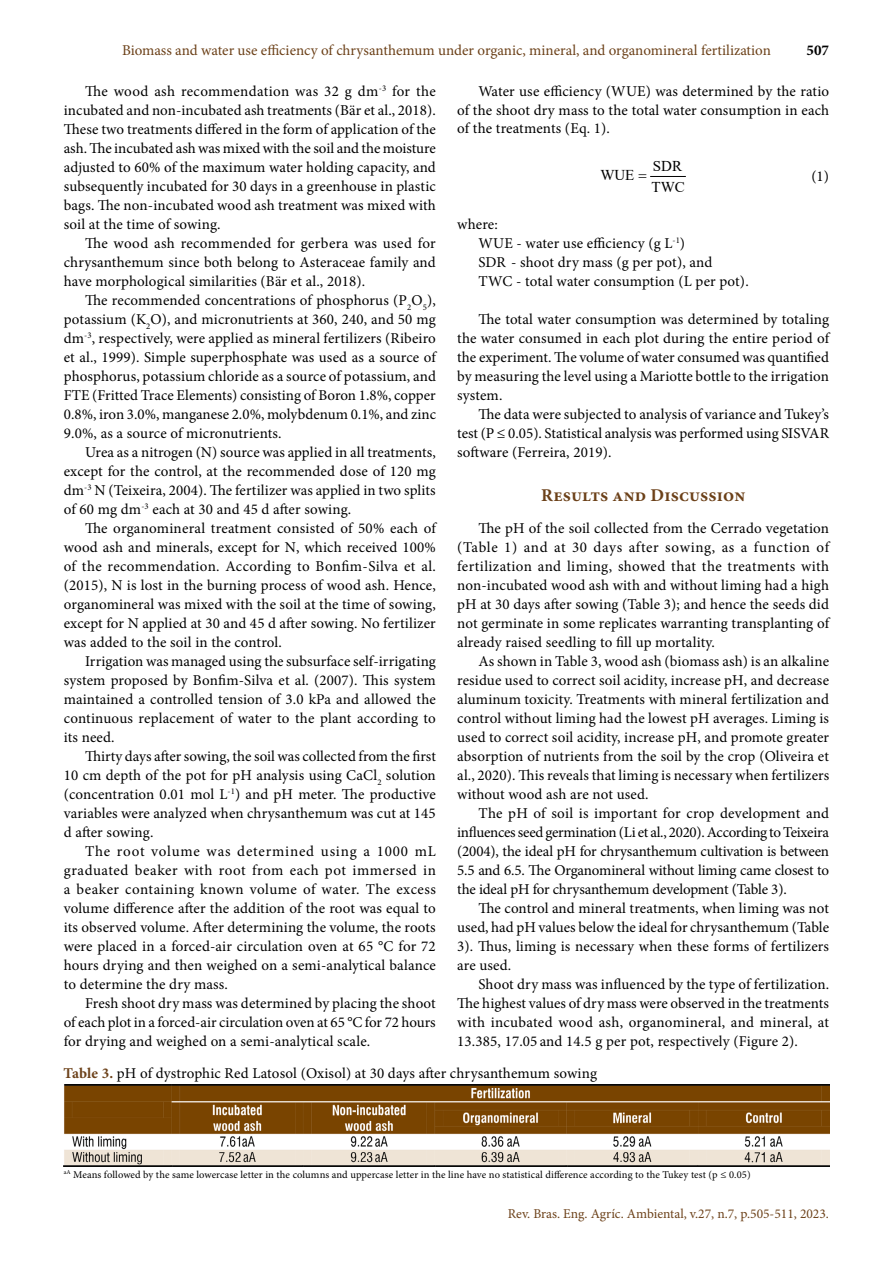
<style>
.page{position:relative;width:893px;height:1263px;background:#fff}
.page>*{position:absolute;margin:0;border:0;box-sizing:border-box;transform-origin:0 0}
.t1{font:700 18px "Minion Pro";letter-spacing:.01em;color:#6c4119}
.t2{font:15px/19px "Minion Pro";letter-spacing:.01em;color:#000;text-align:justify}
.t3{font:15px "Minion Pro";color:#6c4119}
.t4{font:15px "Times New Roman";letter-spacing:-.005em;color:#000}
.t5{font:700 15px "Minion Pro";color:#000}
.t6{font:13.5px "Minion Pro";color:#6c4119}
.t7{font:10.5px "Minion Pro";letter-spacing:.01em;color:#000}
.s1{font-weight:700;color:#6c4119}
</style>
<div class="page">
<img style="left:64px;top:1084px;width:765px;height:82px">
<hr style="left:651px;top:176px;width:34px;height:1px;background:#000">
<p class="t3" style="left:122px;top:40px;width:650px">Biomass and water use efficiency of chrysanthemum under organic, mineral, and organomineral fertilization</p>
<p class="t5" style="left:806px;top:40px;width:24px">507</p>
<p class="t2" style="left:64px;top:82px;width:374px;text-indent:21px">The wood ash recommendation was 32 g dm<sup>-3</sup> for the incubated and non-incubated ash treatments (Bär et al., 2018).<br>These two treatments differed in the form of application of the ash. The incubated ash was mixed with the soil and the moisture adjusted to 60% of the maximum water holding capacity, and subsequently incubated for 30 days in a greenhouse in plastic bags. The non-incubated wood ash treatment was mixed with soil at the time of sowing.</p>
<p class="t2" style="left:64px;top:234px;width:374px;text-indent:21px">The wood ash recommended for gerbera was used for chrysanthemum since both belong to Asteraceae family and have morphological similarities (Bär et al., 2018).</p>
<p class="t2" style="left:64px;top:291px;width:374px;text-indent:21px">The recommended concentrations of phosphorus (P<sub>2</sub>O<sub>5</sub>), potassium (K<sub>2</sub>O), and micronutrients at 360, 240, and 50 mg dm<sup>-3</sup>, respectively, were applied as mineral fertilizers (Ribeiro et al., 1999). Simple superphosphate was used as a source of phosphorus, potassium chloride as a source of potassium, and FTE (Fritted Trace Elements) consisting of Boron 1.8%, copper 0.8%, iron 3.0%, manganese 2.0%, molybdenum 0.1%, and zinc 9.0%, as a source of micronutrients.</p>
<p class="t2" style="left:64px;top:443px;width:374px;text-indent:21px">Urea as a nitrogen (N) source was applied in all treatments, except for the control, at the recommended dose of 120 mg dm<sup>-3</sup> N (Teixeira, 2004). The fertilizer was applied in two splits of 60 mg dm<sup>-3</sup> each at 30 and 45 d after sowing.</p>
<p class="t2" style="left:64px;top:519px;width:374px;text-indent:21px">The organomineral treatment consisted of 50% each of wood ash and minerals, except for N, which received 100% of the recommendation. According to Bonfim-Silva et al. (2015), N is lost in the burning process of wood ash. Hence, organomineral was mixed with the soil at the time of sowing, except for N applied at 30 and 45 d after sowing. No fertilizer was added to the soil in the control.</p>
<p class="t2" style="left:64px;top:652px;width:374px;text-indent:21px">Irrigation was managed using the subsurface self-irrigating system proposed by Bonfim-Silva et al. (2007). This system maintained a controlled tension of 3.0 kPa and allowed the continuous replacement of water to the plant according to its need.</p>
<p class="t2" style="left:64px;top:746px;width:374px;text-indent:21px">Thirty days after sowing, the soil was collected from the first 10 cm depth of the pot for pH analysis using CaCl<sub>2</sub> solution (concentration 0.01 mol L<sup>-1</sup>) and pH meter. The productive variables were analyzed when chrysanthemum was cut at 145 d after sowing.</p>
<p class="t2" style="left:64px;top:842px;width:374px;text-indent:21px">The root volume was determined using a 1000 mL graduated beaker with root from each pot immersed in a beaker containing known volume of water. The excess volume difference after the addition of the root was equal to its observed volume. After determining the volume, the roots were placed in a forced-air circulation oven at 65 °C for 72 hours drying and then weighed on a semi-analytical balance to determine the dry mass.</p>
<p class="t2" style="left:64px;top:993px;width:374px;text-indent:21px">Fresh shoot dry mass was determined by placing the shoot of each plot in a forced-air circulation oven at 65 °C for 72 hours for drying and weighed on a semi-analytical scale.</p>
<p class="t2" style="left:457px;top:82px;width:374px;text-indent:21px">Water use efficiency (WUE) was determined by the ratio of the shoot dry mass to the total water consumption in each of the treatments (Eq. 1).</p>
<p class="t4" style="left:653px;top:155px;width:31px">SDR</p>
<p class="t4" style="left:600px;top:165px;width:36px">WUE</p>
<p class="t2" style="left:811px;top:167px;width:19px">(1)</p>
<p class="t4" style="left:651px;top:176px;width:35px">TWC</p>
<p class="t2" style="left:478px;top:215px;width:272px;text-align:left;text-indent:-21px">where:<br>WUE - water use efficiency (g L<sup>-1</sup>)<br>SDR - shoot dry mass (g per pot), and<br>TWC - total water consumption (L per pot).</p>
<p class="t2" style="left:457px;top:310px;width:373px;text-indent:21px">The total water consumption was determined by totaling the water consumed in each plot during the entire period of the experiment. The volume of water consumed was quantified by measuring the level using a Mariotte bottle to the irrigation system.</p>
<p class="t2" style="left:457px;top:405px;width:373px;text-indent:21px">The data were subjected to analysis of variance and Tukey’s test (P ≤ 0.05). Statistical analysis was performed using SISVAR software (Ferreira, 2019).</p>
<p class="t1" style="left:541px;top:483px;width:206px">Results and Discussion</p>
<p class="t2" style="left:457px;top:519px;width:373px;text-indent:21px">The pH of the soil collected from the Cerrado vegetation (Table 1) and at 30 days after sowing, as a function of fertilization and liming, showed that the treatments with non-incubated wood ash with and without liming had a high pH at 30 days after sowing (Table 3); and hence the seeds did not germinate in some replicates warranting transplanting of already raised seedling to fill up mortality.</p>
<p class="t2" style="left:457px;top:652px;width:374px;text-indent:21px">As shown in Table 3, wood ash (biomass ash) is an alkaline residue used to correct soil acidity, increase pH, and decrease aluminum toxicity. Treatments with mineral fertilization and control without liming had the lowest pH averages. Liming is used to correct soil acidity, increase pH, and promote greater absorption of nutrients from the soil by the crop (Oliveira et al., 2020). This reveals that liming is necessary when fertilizers without wood ash are not used.</p>
<p class="t2" style="left:457px;top:804px;width:373px;text-indent:21px">The pH of soil is important for crop development and influences seed germination (Li et al., 2020). According to Teixeira (2004), the ideal pH for chrysanthemum cultivation is between 5.5 and 6.5. The Organomineral without liming came closest to the ideal pH for chrysanthemum development (Table 3).</p>
<p class="t2" style="left:457px;top:899px;width:373px;text-indent:21px">The control and mineral treatments, when liming was not used, had pH values below the ideal for chrysanthemum (Table 3). Thus, liming is necessary when these forms of fertilizers are used.</p>
<p class="t2" style="left:457px;top:975px;width:373px;text-indent:21px">Shoot dry mass was influenced by the type of fertilization.<br>The highest values of dry mass were observed in the treatments with incubated wood ash, organomineral, and mineral, at 13.385, 17.05 and 14.5 g per pot, respectively (Figure 2).</p>
<p class="t2" style="left:64px;top:1064px;width:535px"><span class="s1">Table 3.</span> pH of dystrophic Red Latosol (Oxisol) at 30 days after chrysanthemum sowing</p>
<p class="t7" style="left:64px;top:1167px;width:688px"><sup>aA</sup> Means followed by the same lowercase letter in the columns and uppercase letter in the line have no statistical difference according to the Tukey test (p ≤ 0.05)</p>
<p class="t6" style="left:508px;top:1204px;width:323px">Rev. Bras. Eng. Agríc. Ambiental, v.27, n.7, p.505-511, 2023.</p>
</div>
